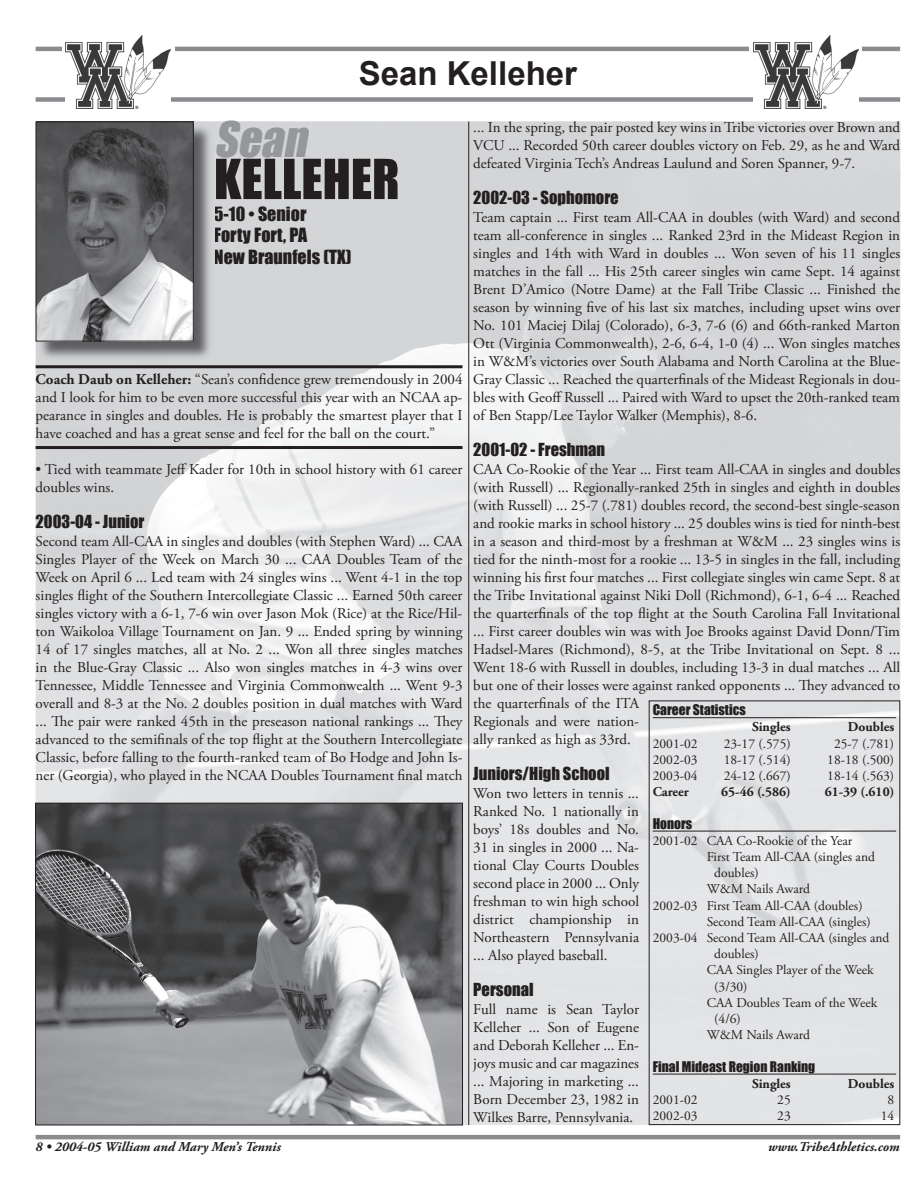
<style>
.page{position:relative;width:918px;height:1188px;background:#fff}
.page>*{position:absolute;margin:0;border:0;box-sizing:border-box;transform-origin:0 0}
.t1{font:51px "Impact";color:#231f20}
.t2{font:italic 45px "Impact";color:#95979a}
.t3{font:700 33px "Arial";color:#231f20}
.t4{font:18px/21.6px "Impact";color:#231f20}
.t5{font:16.5px "Impact";color:#231f20}
.t6{font:15px/18px "Adobe Garamond Pro";color:#231f20;text-align:justify}
.t7{font:13.5px "Adobe Garamond Pro";color:#231f20}
.t8{font:italic 700 13.5px "Adobe Garamond Pro";color:#231f20}
.t9{font:700 13.5px "Adobe Garamond Pro";color:#231f20}
.t10{font:13.5px "Impact";color:#231f20}
.s1{font-weight:700}
</style>
<div class="page">
<hr style="left:36px;top:47px;width:864px;height:4px;background:#8a8c8f">
<div style="left:62px;top:41px;width:113px;height:13px;background:#fff"></div>
<div style="left:36px;top:97px;width:864px;height:5px;background:#8a8c8f"></div>
<div style="left:750px;top:41px;width:112px;height:13px;background:#fff"></div>
<hr style="left:36px;top:1135px;width:864px;height:4px;background:#8a8c8f">
<img style="left:65px;top:36px;width:106px;height:72px">
<img style="left:753px;top:36px;width:105px;height:72px">
<div style="left:36px;top:121px;width:864px;height:53px;background:#d4d5d7"></div>
<div style="left:215px;top:121px;width:96px;height:37px;background:#d3d4d6"></div>
<div style="left:215px;top:250px;width:136px;height:14px;background:#d3d4d6"></div>
<hr style="left:36px;top:365px;width:427px;height:3px;background:#231f20">
<hr style="left:36px;top:446px;width:427px;height:3px;background:#231f20">
<img style="left:36px;top:122px;width:178px;height:240px">
<img style="left:38px;top:124px;width:154px;height:215px">
<div style="left:36px;top:122px;width:158px;height:219px;border:1px solid #231f20"></div>
<hr style="left:653px;top:717px;width:243px;height:1px;background:#231f20">
<hr style="left:653px;top:831px;width:243px;height:1px;background:#231f20">
<hr style="left:653px;top:1074px;width:243px;height:1px;background:#231f20">
<div style="left:649px;top:700px;width:251px;height:425px;border:1px solid #231f20"></div>
<img style="left:37px;top:805px;width:424px;height:318px">
<div style="left:35px;top:803px;width:428px;height:322px;border:1px solid #231f20"></div>
<hr style="left:468px;top:122px;width:1px;height:1003px;background:#231f20">
<h3 class="t3" style="left:359px;top:55px;width:220px">Sean Kelleher</h3>
<p class="t6" style="left:473px;top:119px;width:428px">... In the spring, the pair posted key wins in Tribe victories over Brown and VCU ... Recorded 50th career doubles victory on Feb. 29, as he and Ward defeated Virginia Tech’s Andreas Laulund and Soren Spanner, 9-7.</p>
<p class="t5" style="left:473px;top:188px;width:147px">2002-03 - Sophomore</p>
<p class="t6" style="left:473px;top:209px;width:428px">Team captain ... First team All-CAA in doubles (with Ward) and second team all-conference in singles ... Ranked 23rd in the Mideast Region in singles and 14th with Ward in doubles ... Won seven of his 11 singles matches in the fall ... His 25th career singles win came Sept. 14 against Brent D’Amico (Notre Dame) at the Fall Tribe Classic ... Finished the season by winning five of his last six matches, including upset wins over No. 101 Maciej Dilaj (Colorado), 6-3, 7-6 (6) and 66th-ranked Marton Ott (Virginia Commonwealth), 2-6, 6-4, 1-0 (4) ... Won singles matches in W&amp;M’s victories over South Alabama and North Carolina at the Blue-Gray Classic ... Reached the quarterfinals of the Mideast Regionals in dou&shy;bles with Geoff Russell ... Paired with Ward to upset the 20th-ranked team of Ben Stapp/Lee Taylor Walker (Memphis), 8-6.</p>
<p class="t5" style="left:473px;top:440px;width:133px">2001-02 - Freshman</p>
<p class="t6" style="left:473px;top:461px;width:428px;text-align:left">CAA Co-Rookie of the Year ... First team All-CAA in singles and doubles (with Russell) ... Regionally-ranked 25th in singles and eighth in doubles (with Russell) ... 25-7 (.781) doubles record, the second-best single-season and rookie marks in school history ... 25 doubles wins is tied for ninth-best in a season and third-most by a freshman at W&amp;M ... 23 singles wins is tied for the ninth-most for a rookie ... 13-5 in singles in the fall, including winning his first four matches ... First collegiate singles win came Sept. 8 at the Tribe Invitational against Niki Doll (Richmond), 6-1, 6-4 ... Reached the quarterfinals of the top flight at the South Carolina Fall Invitational ... First career doubles win was with Joe Brooks against David Donn/Tim Hadsel-Mares (Richmond), 8-5, at the Tribe Invitational on Sept. 8 ...<br>Went 18-6 with Russell in doubles, including 13-3 in dual matches ... All but one of their losses were against ranked opponents ... They advanced to the quarterfinals of the ITA<br>Regionals and were nation-<br>ally ranked as high as 33rd.</p>
<p class="t5" style="left:473px;top:764px;width:138px">Juniors/High School</p>
<p class="t6" style="left:473px;top:785px;width:167px">Won two letters in tennis ...<br>Ranked No. 1 nationally in boys’ 18s doubles and No.<br>31 in singles in 2000 ... Na&shy;tional Clay Courts Doubles second place in 2000 ... Only freshman to win high school district championship in Northeastern Pennsylvania ... Also played baseball.</p>
<p class="t5" style="left:473px;top:980px;width:62px">Personal</p>
<p class="t6" style="left:473px;top:1001px;width:167px">Full name is Sean Taylor Kelleher ... Son of Eugene and Deborah Kelleher ... En&shy;joys music and car magazines ... Majoring in marketing ...<br>Born December 23, 1982 in Wilkes Barre, Pennsylvania.</p>
<h2 class="t2" style="left:214px;top:112px;width:104px">SEAN</h2>
<h1 class="t1" style="left:214px;top:148px;width:187px">KELLEHER</h1>
<p class="t4" style="left:214px;top:203px;width:139px">5-10 • Senior<br>Forty Fort, PA<br>New Braunfels (TX)</p>
<p class="t6" style="left:36px;top:371px;width:428px"><span class="s1">Coach Daub on Kelleher:</span> “Sean’s confidence grew tremendously in 2004 and I look for him to be even more successful this year with an NCAA ap&shy;pearance in singles and doubles. He is probably the smartest player that I have coached and has a great sense and feel for the ball on the court.”</p>
<p class="t6" style="left:36px;top:461px;width:428px">• Tied with teammate Jeff Kader for 10th in school history with 61 career doubles wins.</p>
<p class="t5" style="left:36px;top:512px;width:110px">2003-04 - Junior</p>
<p class="t6" style="left:36px;top:533px;width:428px">Second team All-CAA in singles and doubles (with Stephen Ward) ... CAA Singles Player of the Week on March 30 ... CAA Doubles Team of the Week on April 6 ... Led team with 24 singles wins ... Went 4-1 in the top singles flight of the Southern Intercollegiate Classic ... Earned 50th career singles victory with a 6-1, 7-6 win over Jason Mok (Rice) at the Rice/Hil&shy;ton Waikoloa Village Tournament on Jan. 9 ... Ended spring by winning 14 of 17 singles matches, all at No. 2 ... Won all three singles matches in the Blue-Gray Classic ... Also won singles matches in 4-3 wins over Tennessee, Middle Tennessee and Virginia Commonwealth ... Went 9-3 overall and 8-3 at the No. 2 doubles position in dual matches with Ward ... The pair were ranked 45th in the preseason national rankings ... They advanced to the semifinals of the top flight at the Southern Intercollegiate Classic, before falling to the fourth-ranked team of Bo Hodge and John Is&shy;ner (Georgia), who played in the NCAA Doubles Tournament final match</p>
<p class="t10" style="left:653px;top:702px;width:95px">Career Statistics</p>
<p class="t9" style="left:752px;top:719px;width:40px">Singles</p>
<p class="t9" style="left:848px;top:719px;width:48px">Doubles</p>
<p class="t7" style="left:653px;top:735px;width:46px">2001-02</p>
<p class="t7" style="left:724px;top:735px;width:68px">23-17 (.575)</p>
<p class="t7" style="left:834px;top:735px;width:62px">25-7 (.781)</p>
<p class="t7" style="left:653px;top:751px;width:46px">2002-03</p>
<p class="t7" style="left:724px;top:751px;width:68px">18-17 (.514)</p>
<p class="t7" style="left:827px;top:751px;width:68px">18-18 (.500)</p>
<p class="t7" style="left:653px;top:768px;width:46px">2003-04</p>
<p class="t7" style="left:724px;top:768px;width:68px">24-12 (.667)</p>
<p class="t7" style="left:827px;top:768px;width:68px">18-14 (.563)</p>
<p class="t9" style="left:653px;top:784px;width:38px">Career</p>
<p class="t9" style="left:721px;top:784px;width:71px">65-46 (.586)</p>
<p class="t9" style="left:825px;top:784px;width:71px">61-39 (.610)</p>
<p class="t10" style="left:653px;top:815px;width:41px">Honors</p>
<p class="t7" style="left:653px;top:832px;width:201px">2001-02 CAA Co-Rookie of the Year</p>
<p class="t7" style="left:707px;top:849px;width:170px">First Team All-CAA (singles and</p>
<p class="t7" style="left:714px;top:865px;width:46px">doubles)</p>
<p class="t7" style="left:707px;top:881px;width:105px">W&amp;M Nails Award</p>
<p class="t7" style="left:653px;top:897px;width:211px">2002-03 First Team All-CAA (doubles)</p>
<p class="t7" style="left:707px;top:913px;width:166px">Second Team All-CAA (singles)</p>
<p class="t7" style="left:653px;top:930px;width:238px">2003-04 Second Team All-CAA (singles and</p>
<p class="t7" style="left:714px;top:946px;width:46px">doubles)</p>
<p class="t7" style="left:707px;top:962px;width:168px">CAA Singles Player of the Week</p>
<p class="t7" style="left:714px;top:978px;width:35px">(3/30)</p>
<p class="t7" style="left:707px;top:994px;width:172px">CAA Doubles Team of the Week</p>
<p class="t7" style="left:714px;top:1011px;width:28px">(4/6)</p>
<p class="t7" style="left:707px;top:1027px;width:105px">W&amp;M Nails Award</p>
<p class="t10" style="left:653px;top:1058px;width:164px">Final Mideast Region Ranking</p>
<p class="t9" style="left:752px;top:1076px;width:40px">Singles</p>
<p class="t9" style="left:848px;top:1076px;width:48px">Doubles</p>
<p class="t7" style="left:653px;top:1092px;width:46px">2001-02</p>
<p class="t7" style="left:777px;top:1092px;width:15px">25</p>
<p class="t7" style="left:888px;top:1092px;width:8px">8</p>
<p class="t7" style="left:653px;top:1108px;width:46px">2002-03</p>
<p class="t7" style="left:777px;top:1108px;width:15px">23</p>
<p class="t7" style="left:881px;top:1108px;width:15px">14</p>
<p class="t8" style="left:36px;top:1139px;width:247px">8 • 2004-05 William and Mary Men’s Tennis</p>
<p class="t8" style="left:768px;top:1139px;width:133px">www.TribeAthletics.com</p>
</div>
